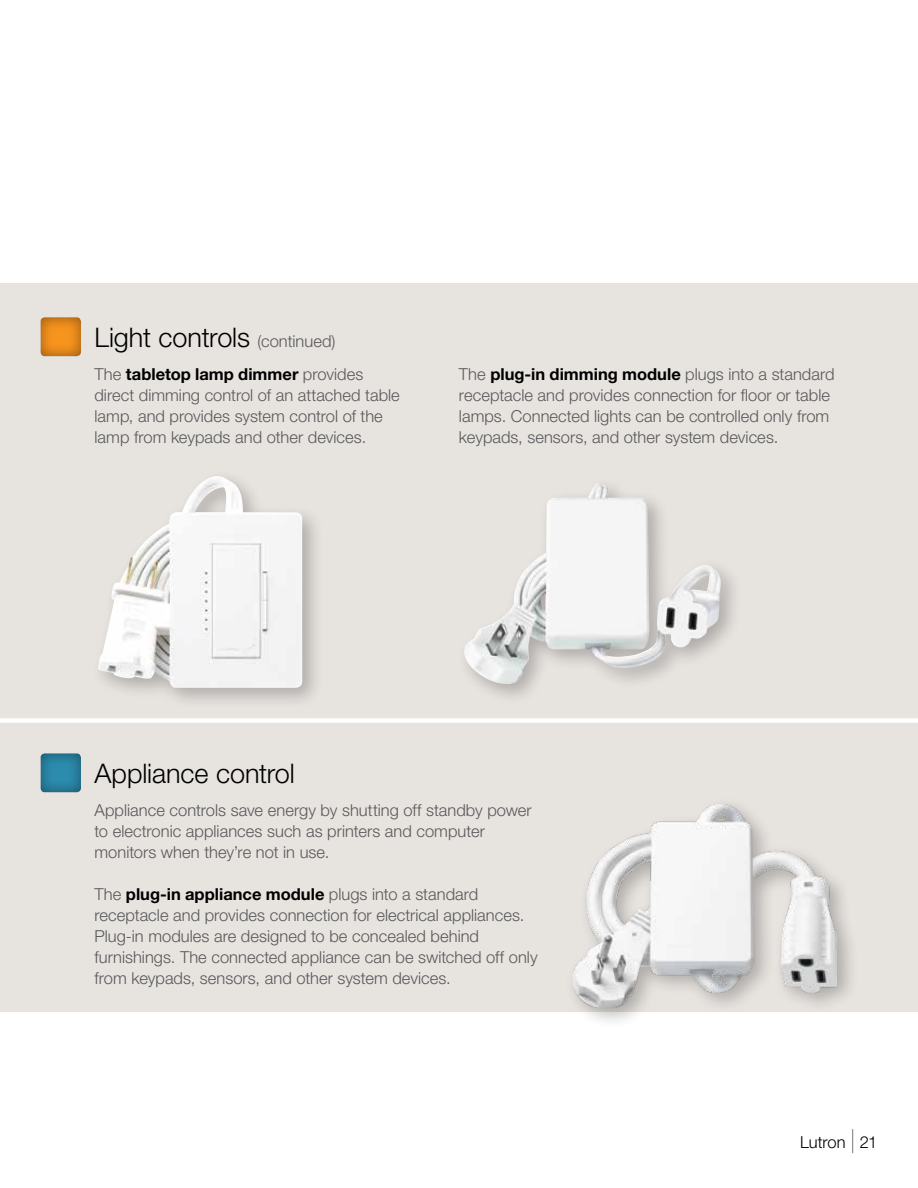
<style>
.page{position:relative;width:918px;height:1188px;background:#fff}
.page>*{position:absolute;margin:0;border:0;box-sizing:border-box;transform-origin:0 0}
.t1{font:300 27px "Helvetica Neue LT Std";letter-spacing:-.005em;color:#000}
.t2{font:300 16.5px/21px "Helvetica Neue LT Std";color:#58595b}
.t3{font:300 16.5px "Helvetica Neue LT Std";letter-spacing:-.01em;color:#000}
.s1{font-size:16.5px;color:#58595b}
.s2{font-weight:700;color:#000}
.s3{font-weight:200;font-size:24px}
</style>
<div class="page">
<div style="left:0;top:284px;width:918px;height:728px;background:#e7e3df"></div>
<div style="left:0;top:718px;width:918px;height:5px;background:#fff"></div>
<div style="left:90px;top:468px;width:234px;height:242px;background:#000;opacity:.25"></div>
<img style="left:98px;top:476px;width:204px;height:212px">
<div style="left:456px;top:476px;width:286px;height:230px;background:#000;opacity:.25"></div>
<img style="left:464px;top:483px;width:257px;height:201px">
<div style="left:564px;top:796px;width:295px;height:234px;background:#000;opacity:.25"></div>
<img style="left:572px;top:804px;width:265px;height:204px">
<div style="left:38px;top:753px;width:43px;height:42px;background:#000;opacity:.25"></div>
<div style="left:38px;top:317px;width:43px;height:42px;background:#000;opacity:.25"></div>
<h1 class="t1" style="left:94px;top:321px;width:243px">Light controls <span class="s1">(continued)</span></h1>
<p class="t2" style="left:94px;top:363px;width:307px">The <span class="s2">tabletop lamp dimmer</span> provides direct dimming control of an attached table lamp, and provides system control of the lamp from keypads and other devices.</p>
<p class="t2" style="left:459px;top:363px;width:377px">The <span class="s2">plug-in dimming module</span> plugs into a standard receptacle and provides connection for floor or table lamps. Connected lights can be controlled only from keypads, sensors, and other system devices.</p>
<h1 class="t1" style="left:94px;top:757px;width:202px">Appliance control</h1>
<p class="t2" style="left:95px;top:799px;width:439px">Appliance controls save energy by shutting off standby power to electronic appliances such as printers and computer monitors when they’re not in use.</p>
<p class="t2" style="left:95px;top:883px;width:445px">The <span class="s2">plug-in appliance module</span> plugs into a standard receptacle and provides connection for electrical appliances.<br>Plug-in modules are designed to be concealed behind furnishings. The connected appliance can be switched off only from keypads, sensors, and other system devices.</p>
<p class="t3" style="left:800px;top:1132px;width:79px">Lutron <span class="s3">|</span> 21</p>
</div>
